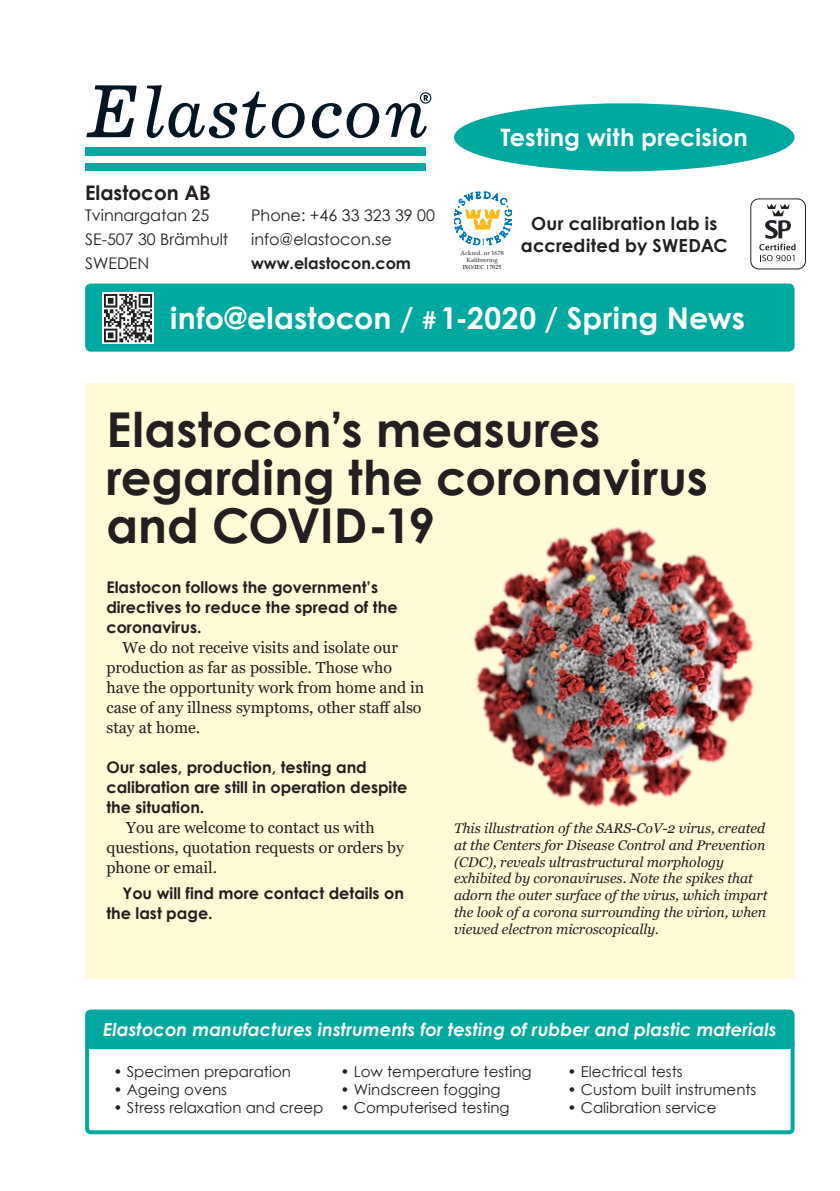
<style>
.page{position:relative;width:840px;height:1191px;background:#fff}
.page>*{position:absolute;margin:0;border:0;box-sizing:border-box;transform-origin:0 0}
.Rubrik{font:700 48px/48px "Century Gothic";color:#231f20}
.Rubrik-2{font:700 30px "Century Gothic";letter-spacing:.005em;color:#fff}
.t1{font:700 24px "Century Gothic";letter-spacing:.01em;color:#fff}
.t2{font:700 20px "Century Gothic";color:#231f20}
.t3{font:italic 700 18px "Century Gothic";color:#fff}
.Underrubrik_3{font:700 18px "Century Gothic";letter-spacing:.015em;color:#231f20}
.Brödtext{font:700 16px/20px "Century Gothic";color:#231f20}
.Bröd_indrag{font:16px/20px "Georgia";color:#231f20}
.Brödtext-2{font:16px "Georgia";color:#231f20}
.t4{font:16px/24px "Century Gothic";color:#231f20}
.t5{font:15px "Century Gothic";color:#231f20}
.Bildtext{font:italic 14px/16.8px "Georgia";color:#231f20}
.t6{font:6px/7.2px "Times New Roman";letter-spacing:.01em;color:#040503;text-align:center}
.t7{font:6px "Palatino Linotype";letter-spacing:.01em;color:#231f20}
.s1{font-family:"Palatino Linotype";color:#231f20}
.s2{font-size:24px}
</style>
<div class="page">
<div style="left:85px;top:383px;width:709px;height:595px;background:#fffbd6"></div>
<div style="left:85px;top:283px;width:709px;height:68px;background:#00a9a0;border-radius:6px"></div>
<div style="left:85px;top:147px;width:340px;height:8px;background:#00a9a0"></div>
<div style="left:85px;top:163px;width:340px;height:8px;background:#00a9a0"></div>
<svg style="left:86px;top:85px;width:345px;height:54px"></svg>
<div style="left:454px;top:103px;width:340px;height:68px;background:#00a9a0;border-radius:50%"></div>
<img style="left:102px;top:292px;width:51px;height:51px">
<svg style="left:454px;top:192px;width:57px;height:53px"></svg>
<div style="left:750px;top:198px;width:55px;height:71px;border:1px solid #231f20;border-radius:8px"></div>
<svg style="left:765px;top:204px;width:25px;height:34px"></svg>
<svg style="left:759px;top:244px;width:36px;height:17px"></svg>
<div style="left:85px;top:1037px;width:709px;height:97px;border:4px solid #00a9a0;border-radius:4px"></div>
<div style="left:85px;top:1009px;width:709px;height:40px;background:#00a9a0;border-radius:6px"></div>
<img style="left:473px;top:527px;width:281px;height:281px">
<p class="t2" style="left:85px;top:178px;width:127px">Elastocon AB</p>
<p class="t4" style="left:85px;top:203px;width:145px">Tvinnargatan 25<br>SE-507 30 Brämhult</p>
<p class="t4" style="left:85px;top:251px;width:66px">SWEDEN</p>
<p class="t4" style="left:251px;top:203px;width:185px">Phone: +46 33 323 39 00 info@elastocon.se</p>
<p class="Brödtext" style="left:251px;top:253px;width:161px">www.elastocon.com</p>
<p class="t1" style="left:500px;top:119px;width:249px">Testing with precision</p>
<p class="t7" style="left:460px;top:248px;width:45px">Ackred. nr 1678</p>
<p class="t6" style="left:462px;top:256px;width:40px"><span class="s1">Kalibrering<br></span>ISO/IEC 17025</p>
<p class="Underrubrik_3" style="left:530px;top:210px;width:188px">Our calibration lab is</p>
<p class="Underrubrik_3" style="left:520px;top:231px;width:208px">accredited by SWEDAC</p>
<p class="Rubrik-2" style="left:170px;top:295px;width:576px">info@elastocon / <span class="s2">#</span> 1-2020 / Spring News</p>
<p class="Rubrik" style="left:106px;top:403px;width:602px">Elastocon’s measures regarding the coronavirus and COVID‑19</p>
<p class="Brödtext" style="left:106px;top:577px;width:292px">Elastocon follows the government’s directives to reduce the spread of the coronavirus.</p>
<p class="Bröd_indrag" style="left:106px;top:638px;width:319px;text-indent:16px">We do not receive visits and isolate our production as far as possible. Those who have the opportunity work from home and in case of any illness symptoms, other staff also stay at home.</p>
<p class="Brödtext" style="left:106px;top:757px;width:262px">Our sales, production, testing and</p>
<p class="Brödtext" style="left:106px;top:777px;width:302px">calibration are still in operation despite</p>
<p class="Brödtext" style="left:106px;top:797px;width:99px">the situation.</p>
<p class="Brödtext-2" style="left:126px;top:818px;width:250px">You are welcome to contact us with</p>
<p class="Brödtext-2" style="left:106px;top:838px;width:299px">questions, quotation requests or orders by</p>
<p class="Brödtext-2" style="left:106px;top:858px;width:112px">phone or email.</p>
<p class="Brödtext" style="left:106px;top:882px;width:299px;text-indent:16px">You will find more contact details on the last page.</p>
<p class="Bildtext" style="left:454px;top:820px;width:315px">This illustration of the SARS-CoV-2 virus, created at the Centers for Disease Control and Prevention (CDC), reveals ultrastructural morphology exhibited by coronaviruses. Note the spikes that adorn the outer surface of the virus, which impart the look of a corona surrounding the virion, when viewed electron microscopically.</p>
<p class="t3" style="left:103px;top:1016px;width:674px">Elastocon manufactures instruments for testing of rubber and plastic materials</p>
<p class="t5" style="left:113px;top:1061px;width:179px">• Specimen preparation</p>
<p class="t5" style="left:113px;top:1079px;width:115px">• Ageing ovens</p>
<p class="t5" style="left:113px;top:1097px;width:211px">• Stress relaxation and creep</p>
<p class="t5" style="left:340px;top:1061px;width:192px">• Low temperature testing</p>
<p class="t5" style="left:340px;top:1079px;width:161px">• Windscreen fogging</p>
<p class="t5" style="left:340px;top:1097px;width:171px">• Computerised testing</p>
<p class="t5" style="left:567px;top:1061px;width:117px">• Electrical tests</p>
<p class="t5" style="left:567px;top:1079px;width:190px">• Custom built instruments</p>
<p class="t5" style="left:567px;top:1097px;width:150px">• Calibration service</p>
</div>
